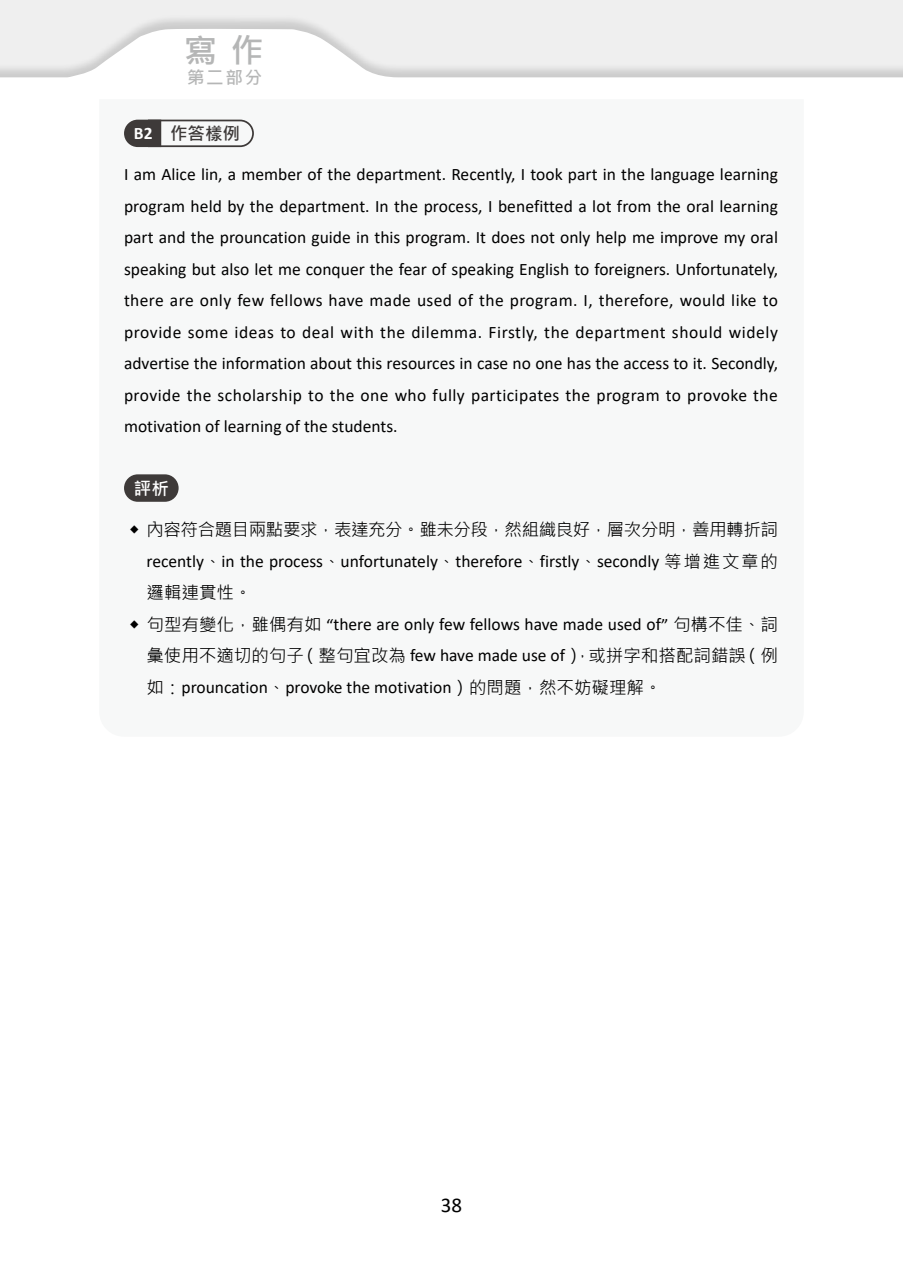
<style>
.page{position:relative;width:903px;height:1275px;background:#fff}
.page>*{position:absolute;margin:0;border:0;box-sizing:border-box;transform-origin:0 0}
.t1{font:700 33.25px "Microsoft Jheng Hei";color:#b5b6b6}
.t2{font:21px "Calibri";color:#000}
.t3{font:17.5px/31.5px "Calibri";color:#000;text-align:justify}
.t4{font:17.5px "Microsoft Jheng Hei";letter-spacing:-.025em;color:#000}
.t5{font:17.5px "Microsoft Jheng Hei";color:#000}
.t6{font:700 17.5px "Microsoft Jheng Hei";color:#3e3a39}
.t7{font:700 17.5px "Microsoft Jheng Hei";color:#b5b6b6}
.t8{font:700 17.5px "Microsoft Jheng Hei";color:#fff}
.s1{font-family:"Calibri";color:#fff}
.s2{font-family:"Microsoft Jheng Hei"}
.s3{font-family:"Calibri"}
</style>
<div class="page">
<div style="left:0;top:0;width:903px;height:104px;background:#efefef"></div>
<div style="left:0;top:15px;width:903px;height:119px;background:#000;opacity:.15"></div>
<svg style="left:0;top:28px;width:903px;height:106px;fill:#fff"></svg>
<svg style="left:99px;top:99px;width:705px;height:403px"></svg>
<svg style="left:124px;top:119px;width:131px;height:29px"></svg>
<div style="left:124px;top:474px;width:55px;height:28px;background:#3e3a39;border-radius:14px"></div>
<h1 class="t1" style="left:184px;top:30px;width:81px">寫作</h1>
<p class="t7" style="left:187px;top:67px;width:77px">第二部分</p>
<p class="t6" style="left:134px;top:123px;width:108px"><span class="s1">B2</span> 作答樣例</p>
<p class="t3" style="left:124px;top:158px;width:655px">I am Alice lin, a member of the department. Recently, I took part in the language learning program held by the department. In the process, I benefitted a lot from the oral learning part and the prouncation guide in this program. It does not only help me improve my oral speaking but also let me conquer the fear of speaking English to foreigners. Unfortunately, there are only few fellows have made used of the program. I, therefore, would like to provide some ideas to deal with the dilemma. Firstly, the department should widely advertise the information about this resources in case no one has the access to it. Secondly, provide the scholarship to the one who fully participates the program to provoke the motivation of learning of the students.</p>
<p class="t8" style="left:134px;top:477px;width:36px">評析</p>
<p class="t4" style="left:129px;top:519px;width:650px">◆ 內容符合題目兩點要求，表達充分。雖未分段，然組織良好，層次分明，善用轉折詞</p>
<p class="t3" style="left:146px;top:545px;width:633px">recently<span class="s2">、</span>in the process<span class="s2">、</span>unfortunately<span class="s2">、</span>therefore<span class="s2">、</span>firstly<span class="s2">、</span>secondly <span class="s2">等增進文章的</span></p>
<p class="t4" style="left:146px;top:582px;width:106px">邏輯連貫性。</p>
<p class="t3" style="left:129px;top:608px;width:650px"><span class="s2">◆ 句型有變化，雖偶有如</span> “there are only few fellows have made used of” <span class="s2">句構不佳、詞</span></p>
<p class="t5" style="left:146px;top:645px;width:633px">彙使用不適切的句子（整句宜改為 <span class="s3">few have made use of</span>），或拼字和搭配詞錯誤（例</p>
<p class="t3" style="left:146px;top:671px;width:517px"><span class="s2">如：</span>prouncation<span class="s2">、</span>provoke the motivation<span class="s2">）的問題，然不妨礙理解。</span></p>
<p class="t2" style="left:441px;top:1190px;width:23px">38</p>
</div>
